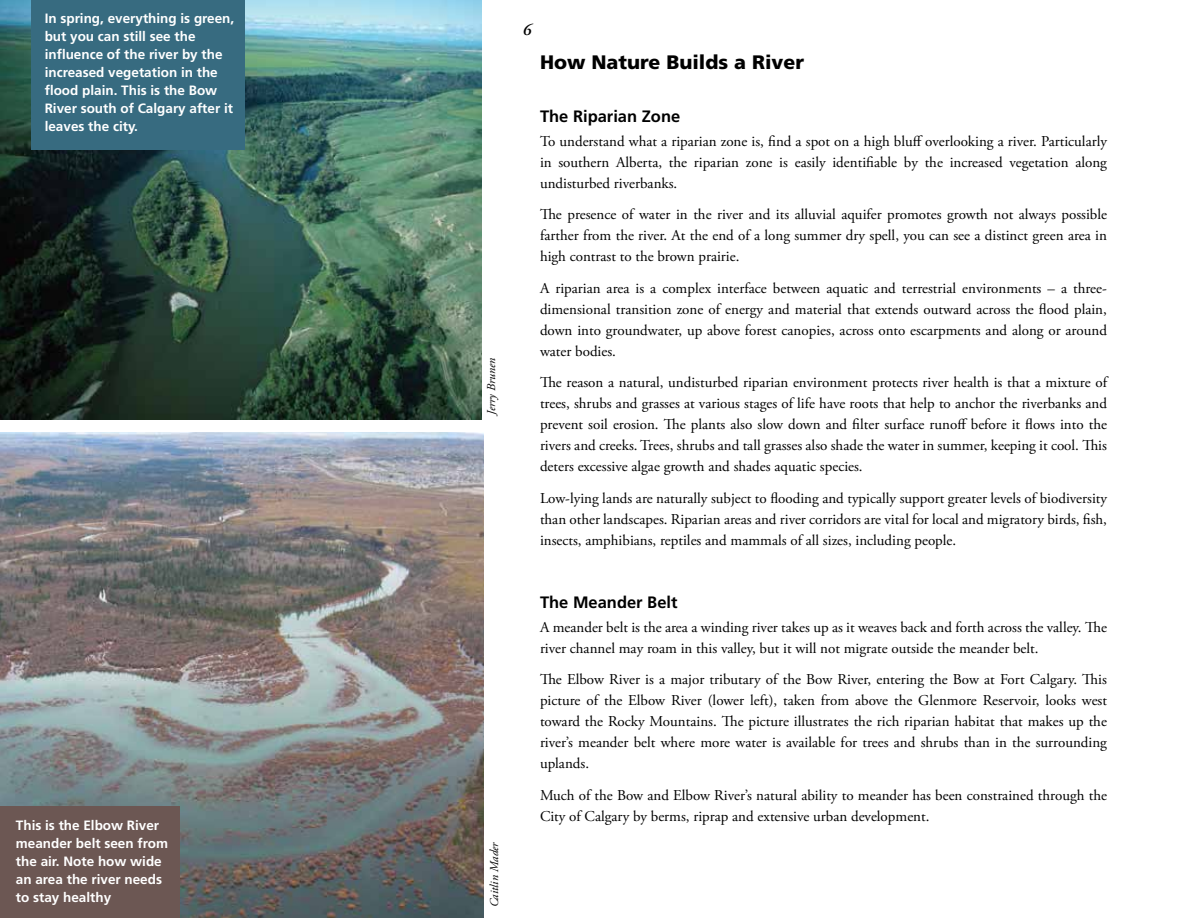
<style>
.page{position:relative;width:1188px;height:918px;background:#fff}
.page>*{position:absolute;margin:0;border:0;box-sizing:border-box;transform-origin:0 0}
.t1{font:900 19.5px "Frutiger";color:#000}
.t2{font:700 16.5px "Frutiger";color:#000}
.t3{font:italic 600 16.5px "Adobe Garamond Pro";color:#000}
.t4{font:15px/21px "Adobe Garamond Pro";color:#000;text-align:justify}
.t5{font:700 13.5px/18px "Frutiger";color:#fff}
.t6{font:italic 12px "Adobe Garamond Pro";letter-spacing:-.005em;color:#000}
</style>
<div class="page">
<img style="left:0;top:432px;width:484px;height:486px">
<img style="left:0;top:0;width:482px;height:419px">
<div style="left:0;top:807px;width:179px;height:111px;background:#6c5753"></div>
<div style="left:31px;top:0;width:214px;height:149px;background:#376b80"></div>
<p class="t5" style="left:45px;top:9px;width:191px">In spring, everything is green, but you can still see the influence of the river by the increased vegetation in the flood plain. This is the Bow<br>River south of Calgary after it leaves the city.</p>
<p class="t5" style="left:16px;top:816px;width:154px">This is the Elbow River meander belt seen from the air. Note how wide an area the river needs to stay healthy</p>
<p class="t6" style="left:484px;top:415px;width:58px;rotate:-90deg">Jerry Brunen</p>
<p class="t6" style="left:487px;top:907px;width:67px;rotate:-90deg">Caitlin Mader</p>
<p class="t3" style="left:523px;top:21px;width:10px">6</p>
<h1 class="t1" style="left:540px;top:51px;width:266px">How Nature Builds a River</h1>
<p class="t2" style="left:540px;top:106px;width:142px">The Riparian Zone</p>
<p class="t4" style="left:540px;top:131px;width:569px">To understand what a riparian zone is, find a spot on a high bluff overlooking a river. Particularly in southern Alberta, the riparian zone is easily identifiable by the increased vegetation along undisturbed riverbanks.</p>
<p class="t4" style="left:540px;top:204px;width:569px">The presence of water in the river and its alluvial aquifer promotes growth not always possible farther from the river. At the end of a long summer dry spell, you can see a distinct green area in high contrast to the brown prairie.</p>
<p class="t4" style="left:540px;top:278px;width:569px">A riparian area is a complex interface between aquatic and terrestrial environments – a three&shy;dimensional transition zone of energy and material that extends outward across the flood plain, down into groundwater, up above forest canopies, across onto escarpments and along or around water bodies.</p>
<p class="t4" style="left:540px;top:372px;width:569px">The reason a natural, undisturbed riparian environment protects river health is that a mixture of trees, shrubs and grasses at various stages of life have roots that help to anchor the riverbanks and prevent soil erosion. The plants also slow down and filter surface runoff before it flows into the rivers and creeks. Trees, shrubs and tall grasses also shade the water in summer, keeping it cool. This deters excessive algae growth and shades aquatic species.</p>
<p class="t4" style="left:540px;top:488px;width:569px">Low-lying lands are naturally subject to flooding and typically support greater levels of biodiversity than other landscapes. Riparian areas and river corridors are vital for local and migratory birds, fish, insects, amphibians, reptiles and mammals of all sizes, including people.</p>
<p class="t2" style="left:540px;top:592px;width:139px">The Meander Belt</p>
<p class="t4" style="left:540px;top:617px;width:568px">A meander belt is the area a winding river takes up as it weaves back and forth across the valley. The river channel may roam in this valley, but it will not migrate outside the meander belt.</p>
<p class="t4" style="left:540px;top:669px;width:569px">The Elbow River is a major tributary of the Bow River, entering the Bow at Fort Calgary. This picture of the Elbow River (lower left), taken from above the Glenmore Reservoir, looks west toward the Rocky Mountains. The picture illustrates the rich riparian habitat that makes up the river’s meander belt where more water is available for trees and shrubs than in the surrounding uplands.</p>
<p class="t4" style="left:540px;top:785px;width:569px">Much of the Bow and Elbow River’s natural ability to meander has been constrained through the<br>City of Calgary by berms, riprap and extensive urban development.</p>
</div>
